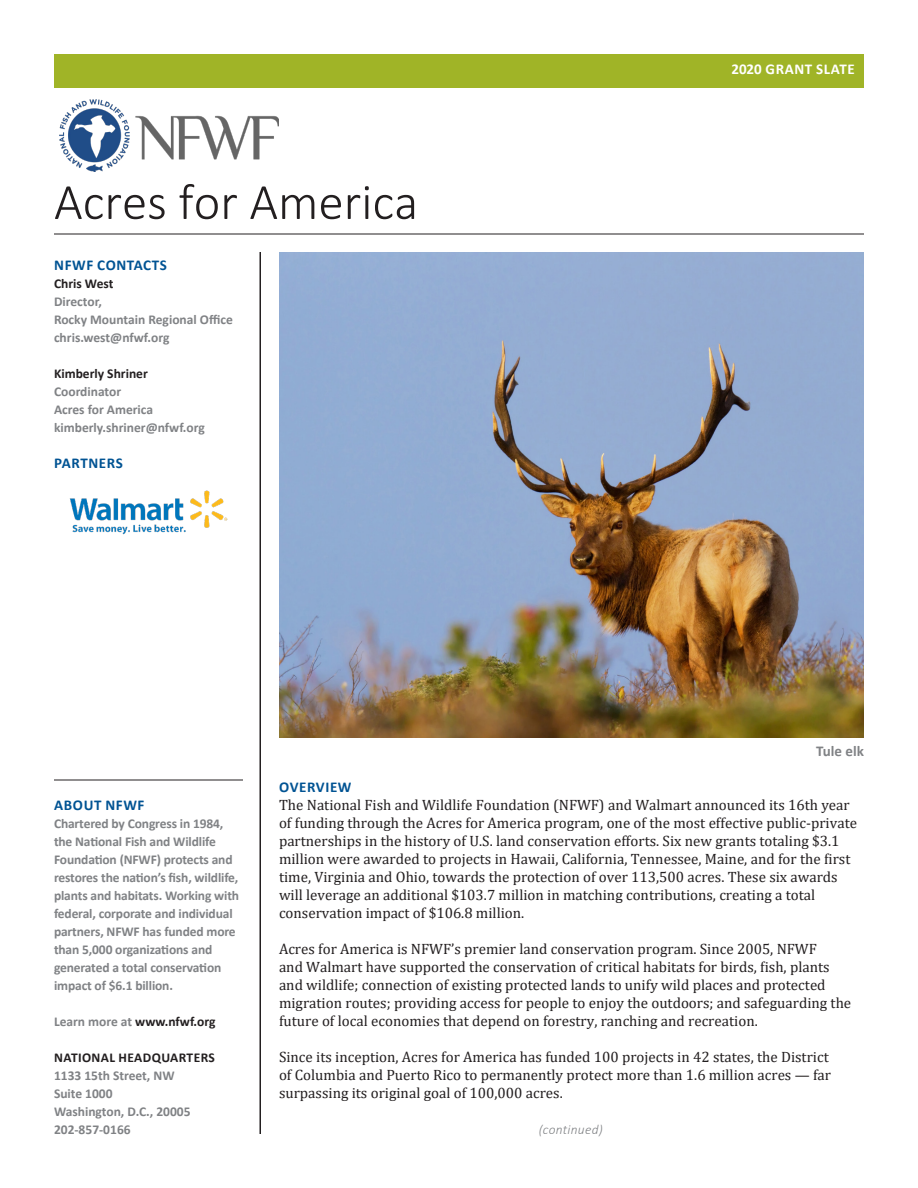
<style>
.page{position:relative;width:918px;height:1188px;background:#fff}
.page>*{position:absolute;margin:0;border:0;box-sizing:border-box;transform-origin:0 0}
.t1{font:300 51px "Calibri";color:#231f20}
.t2{font:15px/18px "Cambria";color:#231f20}
.t3{font:700 15px "Calibri";letter-spacing:.04em;color:#015393}
.t4{font:700 15px "Calibri";letter-spacing:.04em;color:#fff}
.t5{font:700 15px "Calibri";color:#808285}
.t6{font:700 13.5px/18px "Calibri";letter-spacing:-.01em;color:#808285}
.t7{font:700 13.5px "Calibri";color:#231f20}
.t8{font:700 13.5px/18px "Calibri";letter-spacing:.02em;color:#231f20}
.t9{font:italic 300 13.5px "Calibri";letter-spacing:.02em;color:#808285}
.s1{color:#808285}
</style>
<div class="page">
<img style="left:60px;top:100px;width:219px;height:71px">
<hr style="left:54px;top:234px;width:810px;height:1px;background:#231f20">
<div style="left:54px;top:54px;width:810px;height:33px;background:#a0b427"></div>
<hr style="left:260px;top:252px;width:1px;height:882px;background:#231f20">
<hr style="left:54px;top:780px;width:189px;height:1px;background:#231f20">
<img style="left:279px;top:252px;width:585px;height:486px">
<img style="left:69px;top:490px;width:159px;height:45px">
<p class="t1" style="left:54px;top:170px;width:366px">Acres for America</p>
<p class="t3" style="left:54px;top:254px;width:114px">NFWF CONTACTS</p>
<p class="t7" style="left:54px;top:274px;width:61px">Chris West</p>
<p class="t6" style="left:54px;top:292px;width:180px">Director,<br>Rocky Mountain Regional Office</p>
<p class="t6" style="left:54px;top:328px;width:117px">chris.west@nfwf.org</p>
<p class="t7" style="left:54px;top:364px;width:95px">Kimberly Shriner</p>
<p class="t6" style="left:54px;top:382px;width:101px">Coordinator<br>Acres for America</p>
<p class="t6" style="left:54px;top:418px;width:152px">kimberly.shriner@nfwf.org</p>
<p class="t3" style="left:54px;top:452px;width:70px">PARTNERS</p>
<p class="t4" style="left:731px;top:59px;width:125px">2020 GRANT SLATE</p>
<p class="t5" style="left:816px;top:740px;width:49px">Tule elk</p>
<p class="t3" style="left:54px;top:794px;width:92px">ABOUT NFWF</p>
<p class="t6" style="left:54px;top:814px;width:187px">Chartered by Congress in 1984, the National Fish and Wildlife<br>Foundation (NFWF) protects and restores the nation’s fish, wildlife, plants and habitats. Working with federal, corporate and individual partners, NFWF has funded more than 5,000 organizations and generated a total conservation impact of $6.1 billion.</p>
<p class="t7" style="left:54px;top:1012px;width:163px"><span class="s1">Learn more at</span> www.nfwf.org</p>
<p class="t8" style="left:54px;top:1048px;width:162px">NATIONAL HEADQUARTERS<br><span class="s1">1133 15th Street, NW</span></p>
<p class="t6" style="left:54px;top:1084px;width:60px">Suite 1000</p>
<p class="t6" style="left:54px;top:1102px;width:138px">Washington, D.C., 20005<br>202-857-0166</p>
<p class="t3" style="left:279px;top:776px;width:74px">OVERVIEW</p>
<p class="t2" style="left:279px;top:796px;width:580px">The National Fish and Wildlife Foundation (NFWF) and Walmart announced its 16th year of funding through the Acres for America program, one of the most effective public-private partnerships in the history of U.S. land conservation efforts. Six new grants totaling $3.1 million were awarded to projects in Hawaii, California, Tennessee, Maine, and for the first time, Virginia and Ohio, towards the protection of over 113,500 acres. These six awards will leverage an additional $103.7 million in matching contributions, creating a total conservation impact of $106.8 million.</p>
<p class="t2" style="left:279px;top:940px;width:574px">Acres for America is NFWF’s premier land conservation program. Since 2005, NFWF<br>and Walmart have supported the conservation of critical habitats for birds, fish, plants and wildlife; connection of existing protected lands to unify wild places and protected migration routes; providing access for people to enjoy the outdoors; and safeguarding the future of local economies that depend on forestry, ranching and recreation.</p>
<p class="t2" style="left:279px;top:1048px;width:554px">Since its inception, Acres for America has funded 100 projects in 42 states, the District of Columbia and Puerto Rico to permanently protect more than 1.6 million acres — far surpassing its original goal of 100,000 acres.</p>
<p class="t9" style="left:539px;top:1121px;width:66px">(continued)</p>
</div>
